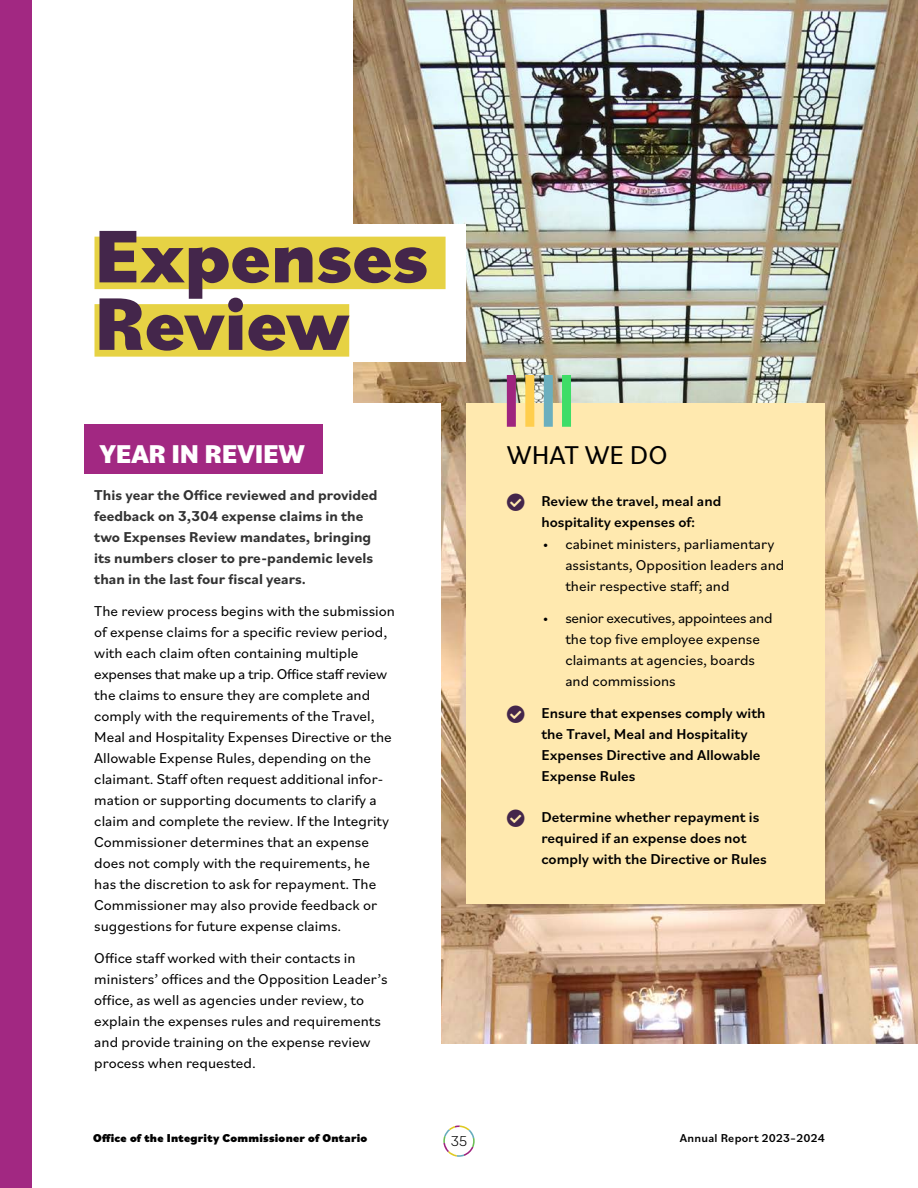
<style>
.page{position:relative;width:918px;height:1188px;background:#fff}
.page>*{position:absolute;margin:0;border:0;box-sizing:border-box;transform-origin:0 0}
.t1{font:800 78px/67.5px "Bilo";color:#44264b}
.t2{font:800 27px "Bilo";letter-spacing:-.01em;color:#fff}
.WHAT_WE_DO{font:27px "Bilo";color:#000}
.Body{font:15px/21px "Bilo";color:#000}
.t3{font:500 15px/21px "Bilo";color:#000}
.Body_intro_para{font:700 15px/21px "Bilo";color:#333}
.t4{font:300 15px "Bilo";color:#000}
.t5{font:900 12px "Bilo";letter-spacing:.02em;color:#000}
.t6{font:500 12px "Bilo";letter-spacing:.02em;color:#000}
</style>
<div class="page">
<svg style="left:443px;top:1125px;width:32px;height:32px"></svg>
<div style="left:0;top:0;width:31px;height:1188px;background:#a22882"></div>
<img style="left:353px;top:0;width:565px;height:1043px">
<div style="left:45px;top:404px;width:396px;height:689px;background:#fff"></div>
<div style="left:94px;top:224px;width:372px;height:138px;background:#fff"></div>
<div style="left:94px;top:237px;width:352px;height:52px;background:#e6d244"></div>
<div style="left:94px;top:304px;width:255px;height:53px;background:#e6d244"></div>
<div style="left:84px;top:424px;width:239px;height:50px;background:#a22882"></div>
<div style="left:466px;top:404px;width:359px;height:500px;background:#ffe9af"></div>
<div style="left:507px;top:375px;width:9px;height:52px;background:#9f247e"></div>
<div style="left:525px;top:375px;width:9px;height:52px;background:#ffce4d"></div>
<div style="left:544px;top:375px;width:9px;height:52px;background:#6bafbe"></div>
<div style="left:562px;top:375px;width:9px;height:52px;background:#3edd67"></div>
<h2 class="t1" style="left:94px;top:219px;width:335px">Expenses<br>Review</h2>
<h3 class="t2" style="left:100px;top:435px;width:206px">YEAR IN REVIEW</h3>
<p class="Body_intro_para" style="left:94px;top:484px;width:285px">This year the Office reviewed and provided feedback on 3,304 expense claims in the two Expenses Review mandates, bringing its numbers closer to pre-pandemic levels than in the last four fiscal years.</p>
<p class="Body" style="left:94px;top:599px;width:302px">The review process begins with the submission of expense claims for a specific review period, with each claim often containing multiple expenses that make up a trip. Office staff review the claims to ensure they are complete and comply with the requirements of the Travel, Meal and Hospitality Expenses Directive or the Allowable Expense Rules, depending on the claimant. Staff often request additional infor&shy;mation or supporting documents to clarify a claim and complete the review. If the Integrity Commissioner determines that an expense does not comply with the requirements, he has the discretion to ask for repayment. The Commissioner may also provide feedback or suggestions for future expense claims.</p>
<p class="Body" style="left:94px;top:946px;width:295px">Office staff worked with their contacts in ministers’ offices and the Opposition Leader’s office, as well as agencies under review, to explain the expenses rules and requirements and provide training on the expense review process when requested.</p>
<p class="WHAT_WE_DO" style="left:507px;top:437px;width:162px">WHAT WE DO</p>
<p class="t3" style="left:541px;top:489px;width:182px">Review the travel, meal and hospitality expenses of:</p>
<p class="Body" style="left:565px;top:533px;width:221px;text-indent:-22px">• cabinet ministers, parliamentary assistants, Opposition leaders and their respective staff; and</p>
<p class="Body" style="left:565px;top:606px;width:209px;text-indent:-22px">• senior executives, appointees and the top five employee expense claimants at agencies, boards and commissions</p>
<p class="t3" style="left:541px;top:701px;width:226px">Ensure that expenses comply with the Travel, Meal and Hospitality<br>Expenses Directive and Allowable<br>Expense Rules</p>
<p class="t3" style="left:541px;top:806px;width:227px">Determine whether repayment is required if an expense does not comply with the Directive or Rules</p>
<p class="t5" style="left:93px;top:1129px;width:276px">Office of the Integrity Commissioner of Ontario</p>
<p class="t4" style="left:451px;top:1130px;width:18px">35</p>
<p class="t6" style="left:680px;top:1129px;width:147px">Annual Report 2023–2024</p>
</div>
